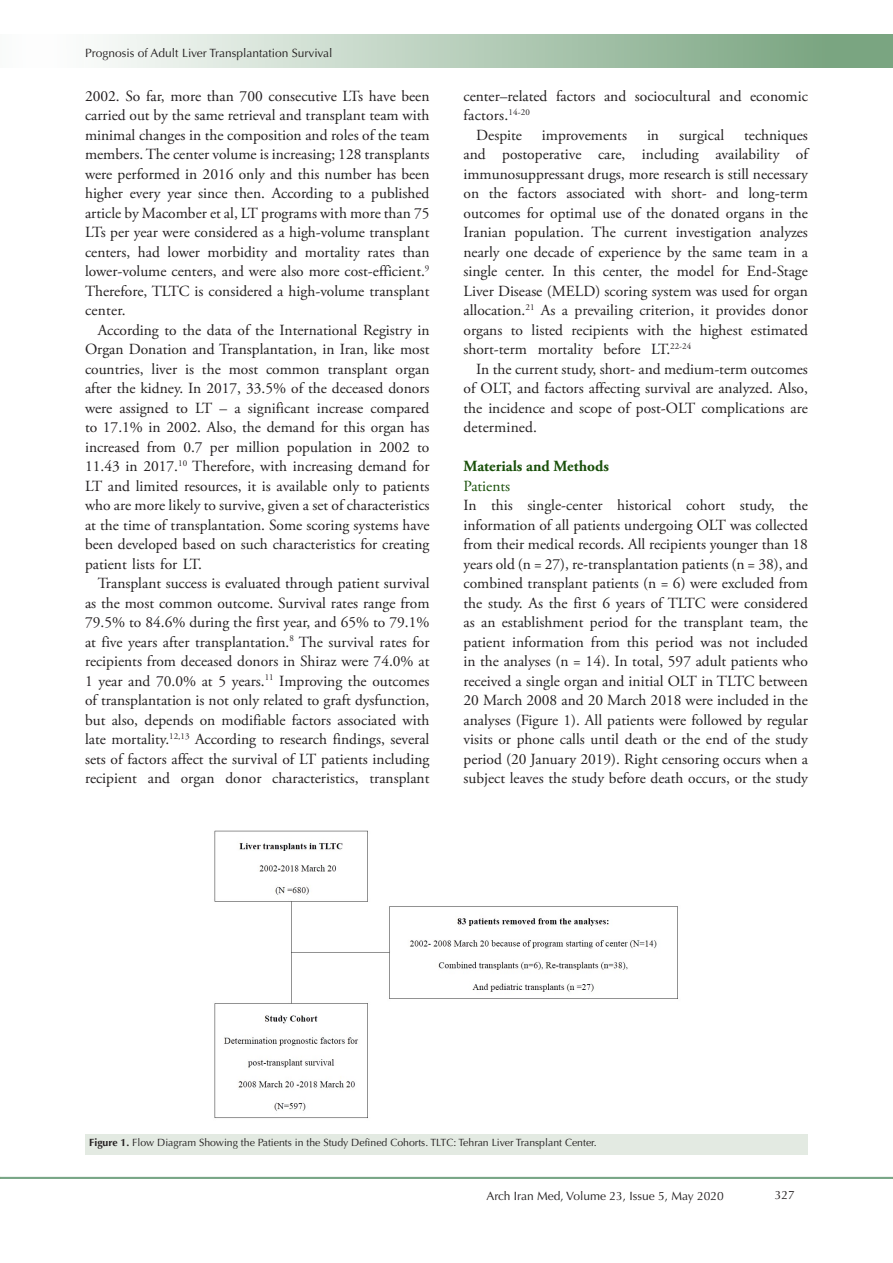
<style>
.page{position:relative;width:893px;height:1263px;background:#fff}
.page>*{position:absolute;margin:0;border:0;box-sizing:border-box;transform-origin:0 0}
.annotation_text{font:15.45px/19.5px "Adobe Garamond Pro";color:#231f20;text-align:justify}
.t1{font:700 15.45px "Adobe Garamond Pro";color:#19500a}
.t2{font:15.45px "Adobe Garamond Pro";color:#19500a}
.t3{font:12px "Optima LT Std";color:#231f20}
.t4{font:10.5px "Optima LT Std";color:#231f20}
.s1{font-weight:700}
</style>
<div class="page">
<div style="left:0;top:1177px;width:893px;height:2px;background:#0099e5;border:1px solid #7aa581"></div>
<div style="left:0;top:35px;width:892px;height:33px;background:linear-gradient(to right,#fff,#719f79)"></div>
<img style="left:214px;top:830px;width:464px;height:288px">
<div style="left:85px;top:1134px;width:723px;height:21px;background:#e3eae2"></div>
<p class="t3" style="left:85px;top:46px;width:249px">Prognosis of Adult Liver Transplantation Survival</p>
<p class="annotation_text" style="left:85px;top:86px;width:346px">2002. So far, more than 700 consecutive LTs have been carried out by the same retrieval and transplant team with minimal changes in the composition and roles of the team members. The center volume is increasing; 128 transplants were performed in 2016 only and this number has been higher every year since then. According to a published article by Macomber et al, LT programs with more than 75<br>LTs per year were considered as a high-volume transplant centers, had lower morbidity and mortality rates than lower-volume centers, and were also more cost-efficient.<sup>9<br></sup>Therefore, TLTC is considered a high-volume transplant center.</p>
<p class="annotation_text" style="left:85px;top:320px;width:346px;text-indent:13px">According to the data of the International Registry in Organ Donation and Transplantation, in Iran, like most countries, liver is the most common transplant organ after the kidney. In 2017, 33.5% of the deceased donors were assigned to LT – a significant increase compared to 17.1% in 2002. Also, the demand for this organ has increased from 0.7 per million population in 2002 to 11.43 in 2017.<sup>10</sup> Therefore, with increasing demand for LT and limited resources, it is available only to patients who are more likely to survive, given a set of characteristics at the time of transplantation. Some scoring systems have been developed based on such characteristics for creating patient lists for LT.</p>
<p class="annotation_text" style="left:85px;top:574px;width:346px;text-indent:13px">Transplant success is evaluated through patient survival as the most common outcome. Survival rates range from 79.5% to 84.6% during the first year, and 65% to 79.1% at five years after transplantation.<sup>8</sup> The survival rates for recipients from deceased donors in Shiraz were 74.0% at 1 year and 70.0% at 5 years.<sup>11</sup> Improving the outcomes of transplantation is not only related to graft dysfunction, but also, depends on modifiable factors associated with late mortality.<sup>12,13</sup> According to research findings, several sets of factors affect the survival of LT patients including recipient and organ donor characteristics, transplant</p>
<p class="annotation_text" style="left:463px;top:86px;width:346px">center–related factors and sociocultural and economic factors.<sup>14-20</sup></p>
<p class="annotation_text" style="left:476px;top:125px;width:47px">Despite</p>
<p class="annotation_text" style="left:542px;top:125px;width:87px">improvements</p>
<p class="annotation_text" style="left:647px;top:125px;width:14px">in</p>
<p class="annotation_text" style="left:679px;top:125px;width:47px">surgical</p>
<p class="annotation_text" style="left:463px;top:125px;width:346px;text-indent:281px">techniques and postoperative care, including availability of immunosuppressant drugs, more research is still necessary on the factors associated with short- and long-term outcomes for optimal use of the donated organs in the Iranian population. The current investigation analyzes nearly one decade of experience by the same team in a single center. In this center, the model for End-Stage Liver Disease (MELD) scoring system was used for organ allocation.<sup>21</sup> As a prevailing criterion, it provides donor organs to listed recipients with the highest estimated short-term mortality before LT.<sup>22-24</sup></p>
<p class="annotation_text" style="left:463px;top:359px;width:346px;text-indent:13px">In the current study, short- and medium-term outcomes of OLT, and factors affecting survival are analyzed. Also, the incidence and scope of post-OLT complications are determined.</p>
<p class="t1" style="left:463px;top:457px;width:147px">Materials and Methods</p>
<p class="t2" style="left:463px;top:476px;width:48px">Patients</p>
<p class="annotation_text" style="left:463px;top:496px;width:346px">In this single-center historical cohort study, the information of all patients undergoing OLT was collected from their medical records. All recipients younger than 18 years old (n = 27), re-transplantation patients (n = 38), and combined transplant patients (n = 6) were excluded from the study. As the first 6 years of TLTC were considered as an establishment period for the transplant team, the patient information from this period was not included in the analyses (n = 14). In total, 597 adult patients who received a single organ and initial OLT in TLTC between 20 March 2008 and 20 March 2018 were included in the analyses (Figure 1). All patients were followed by regular visits or phone calls until death or the end of the study period (20 January 2019). Right censoring occurs when a subject leaves the study before death occurs, or the study</p>
<p class="t4" style="left:89px;top:1137px;width:509px"><span class="s1">Figure 1.</span> Flow Diagram Showing the Patients in the Study Defined Cohorts. TLTC: Tehran Liver Transplant Center.</p>
<p class="t3" style="left:486px;top:1189px;width:239px">Arch Iran Med, Volume 23, Issue 5, May 2020</p>
<p class="t3" style="left:775px;top:1188px;width:22px">327</p>
</div>
